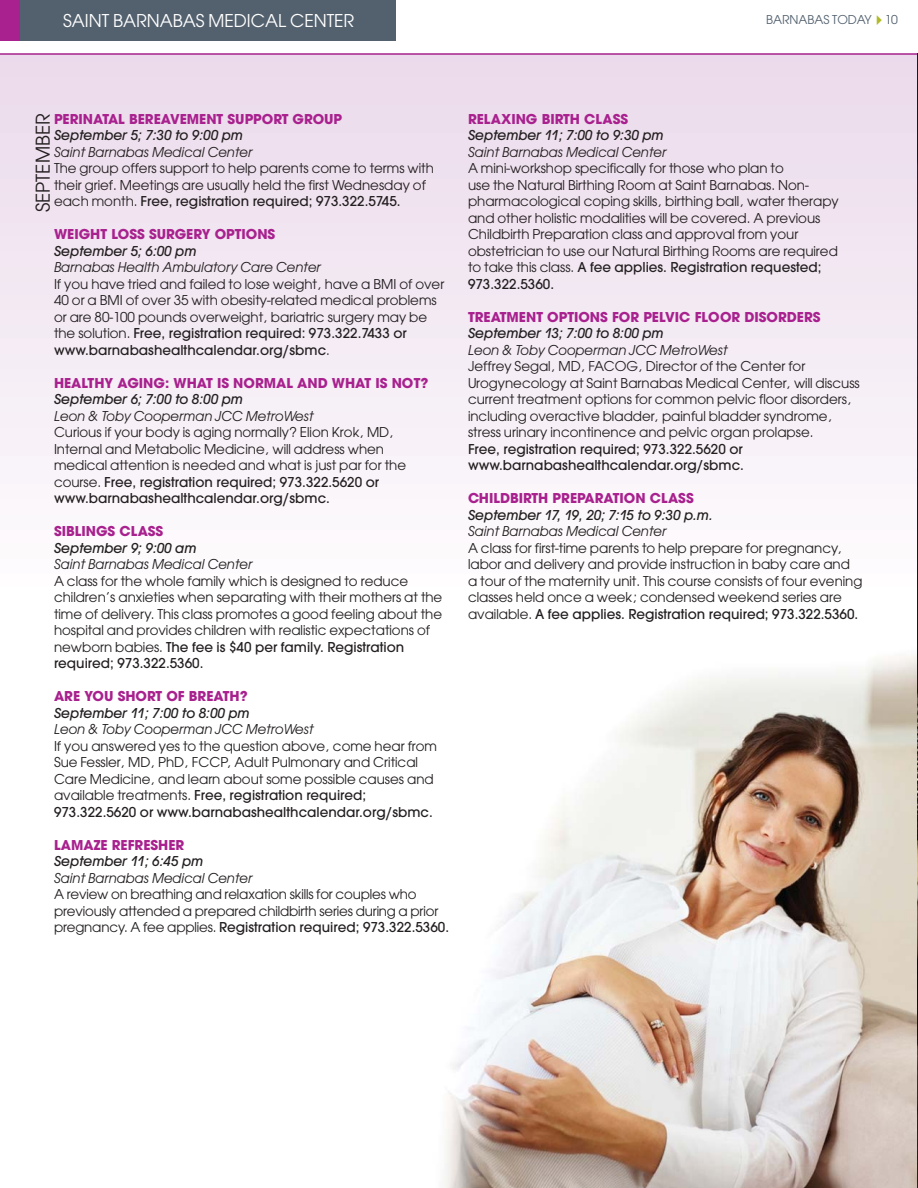
<style>
.page{position:relative;width:918px;height:1188px;background:#fff}
.page>*{position:absolute;margin:0;border:0;box-sizing:border-box;transform-origin:0 0}
.t1{font:21px "Avant Garde";color:#231f20}
.t2{font:19.5px "Avant Garde";color:#fff}
.t3{font:15px/16.5px "Avant Garde";color:#231f20}
.t4{font:15px/16.5px "Avant Garde Mdm";color:#231f20}
.t5{font:italic 15px "Avant Garde";color:#231f20}
.t6{font:15px "Avant Garde Bld";color:#a8218e}
.t7{font:15px "Avant Garde Mdm Itl";color:#231f20}
.t8{font:13.5px "Avant Garde";color:#53616f}
.s1{font-family:"Avant Garde"}
</style>
<div class="page">
<img style="left:444px;top:655px;width:472px;height:533px">
<div style="left:18px;top:0;width:378px;height:40px;background:#53616f"></div>
<div style="left:0;top:0;width:19px;height:40px;background:#a8218e"></div>
<hr style="left:0;top:53px;width:918px;height:2px;background:#a8218e">
<img style="left:917px;top:53px;width:1px;height:1135px">
<h2 class="t2" style="left:63px;top:14px;width:293px">SAINT BARNABAS MEDICAL CENTER</h2>
<p class="t8" style="left:766px;top:15px;width:133px">BARNABAS TODAY 10</p>
<p class="t6" style="left:54px;top:114px;width:290px">PERINATAL BEREAVEMENT SUPPORT GROUP</p>
<p class="t7" style="left:54px;top:130px;width:190px">September 5; 7:30 to 9:00 pm</p>
<p class="t5" style="left:54px;top:147px;width:200px">Saint Barnabas Medical Center</p>
<p class="t3" style="left:54px;top:162px;width:381px">The group offers support to help parents come to terms with their grief. Meetings are usually held the first Wednesday of</p>
<p class="t4" style="left:54px;top:195px;width:348px"><span class="s1">each month.</span> Free, registration required; 973.322.5745.</p>
<p class="t6" style="left:54px;top:229px;width:223px">WEIGHT LOSS SURGERY OPTIONS</p>
<p class="t7" style="left:54px;top:246px;width:144px">September 5; 6:00 pm</p>
<p class="t5" style="left:54px;top:262px;width:268px">Barnabas Health Ambulatory Care Center</p>
<p class="t3" style="left:54px;top:277px;width:392px">If you have tried and failed to lose weight, have a BMI of over<br>40 or a BMI of over 35 with obesity-related medical problems or are 80-100 pounds overweight, bariatric surgery may be</p>
<p class="t4" style="left:54px;top:327px;width:354px"><span class="s1">the solution.</span> Free, registration required: 973.322.7433 or www.barnabashealthcalendar.org/sbmc<span class="s1">.</span></p>
<p class="t6" style="left:54px;top:378px;width:376px">HEALTHY AGING: WHAT IS NORMAL AND WHAT IS NOT?</p>
<p class="t7" style="left:54px;top:394px;width:190px">September 6; 7:00 to 8:00 pm</p>
<p class="t5" style="left:54px;top:411px;width:261px">Leon &amp; Toby Cooperman JCC MetroWest</p>
<p class="t3" style="left:54px;top:426px;width:354px">Curious if your body is aging normally? Elion Krok, MD,<br>Internal and Metabolic Medicine, will address when medical attention is needed and what is just par for the</p>
<p class="t4" style="left:54px;top:475px;width:327px"><span class="s1">course.</span> Free, registration required; 973.322.5620 or www.barnabashealthcalendar.org/sbmc.</p>
<p class="t6" style="left:54px;top:526px;width:111px">SIBLINGS CLASS</p>
<p class="t7" style="left:54px;top:543px;width:144px">September 9; 9:00 am</p>
<p class="t5" style="left:54px;top:559px;width:200px">Saint Barnabas Medical Center</p>
<p class="t3" style="left:54px;top:574px;width:390px">A class for the whole family which is designed to reduce children’s anxieties when separating with their mothers at the time of delivery. This class promotes a good feeling about the hospital and provides children with realistic expectations of</p>
<p class="t4" style="left:54px;top:640px;width:352px"><span class="s1">newborn babies.</span> The fee is $40 per family. Registration required; 973.322.5360.</p>
<p class="t6" style="left:54px;top:691px;width:195px">ARE YOU SHORT OF BREATH?</p>
<p class="t7" style="left:54px;top:708px;width:197px">September 11; 7:00 to 8:00 pm</p>
<p class="t5" style="left:54px;top:724px;width:261px">Leon &amp; Toby Cooperman JCC MetroWest</p>
<p class="t3" style="left:54px;top:739px;width:385px">If you answered yes to the question above, come hear from<br>Sue Fessler, MD, PhD, FCCP, Adult Pulmonary and Critical<br>Care Medicine, and learn about some possible causes and</p>
<p class="t4" style="left:54px;top:789px;width:380px"><span class="s1">available treatments.</span> Free, registration required;<br>973.322.5620 or www.barnabashealthcalendar.org/sbmc.</p>
<p class="t6" style="left:54px;top:840px;width:132px">LAMAZE REFRESHER</p>
<p class="t7" style="left:54px;top:856px;width:151px">September 11; 6:45 pm</p>
<p class="t5" style="left:54px;top:873px;width:200px">Saint Barnabas Medical Center</p>
<p class="t3" style="left:54px;top:888px;width:386px">A review on breathing and relaxation skills for couples who previously attended a prepared childbirth series during a prior</p>
<p class="t4" style="left:54px;top:921px;width:397px"><span class="s1">pregnancy. A fee applies.</span> Registration required; 973.322.5360.</p>
<h1 class="t1" style="left:36px;top:212px;width:100px;rotate:-90deg">SEPTEMBER</h1>
<p class="t6" style="left:468px;top:114px;width:162px">RELAXING BIRTH CLASS</p>
<p class="t7" style="left:468px;top:130px;width:197px">September 11; 7:00 to 9:30 pm</p>
<p class="t5" style="left:468px;top:147px;width:200px">Saint Barnabas Medical Center</p>
<p class="t3" style="left:468px;top:162px;width:372px">A mini-workshop specifically for those who plan to<br>use the Natural Birthing Room at Saint Barnabas. Non&shy;pharmacological coping skills, birthing ball, water therapy and other holistic modalities will be covered. A previous Childbirth Preparation class and approval from your obstetrician to use our Natural Birthing Rooms are required</p>
<p class="t4" style="left:468px;top:261px;width:355px"><span class="s1">to take this class.</span> A fee applies. Registration requested;<br>973.322.5360.</p>
<p class="t6" style="left:468px;top:312px;width:354px">TREATMENT OPTIONS FOR PELVIC FLOOR DISORDERS</p>
<p class="t7" style="left:468px;top:328px;width:197px">September 13; 7:00 to 8:00 pm</p>
<p class="t5" style="left:468px;top:345px;width:261px">Leon &amp; Toby Cooperman JCC MetroWest</p>
<p class="t3" style="left:468px;top:360px;width:393px">Jeffrey Segal, MD, FACOG, Director of the Center for Urogynecology at Saint Barnabas Medical Center, will discuss current treatment options for common pelvic floor disorders, including overactive bladder, painful bladder syndrome, stress urinary incontinence and pelvic organ prolapse.</p>
<p class="t4" style="left:468px;top:442px;width:277px">Free, registration required; 973.322.5620 or www.barnabashealthcalendar.org/sbmc.</p>
<p class="t6" style="left:468px;top:493px;width:227px">CHILDBIRTH PREPARATION CLASS</p>
<p class="t7" style="left:468px;top:510px;width:246px">September 17, 19, 20; 7:15 to 9:30 p.m.</p>
<p class="t5" style="left:468px;top:526px;width:200px">Saint Barnabas Medical Center</p>
<p class="t3" style="left:468px;top:541px;width:396px">A class for first-time parents to help prepare for pregnancy, labor and delivery and provide instruction in baby care and a tour of the maternity unit. This course consists of four evening classes held once a week; condensed weekend series are</p>
<p class="t4" style="left:468px;top:607px;width:392px"><span class="s1">available.</span> A fee applies. Registration required; 973.322.5360.</p>
</div>
